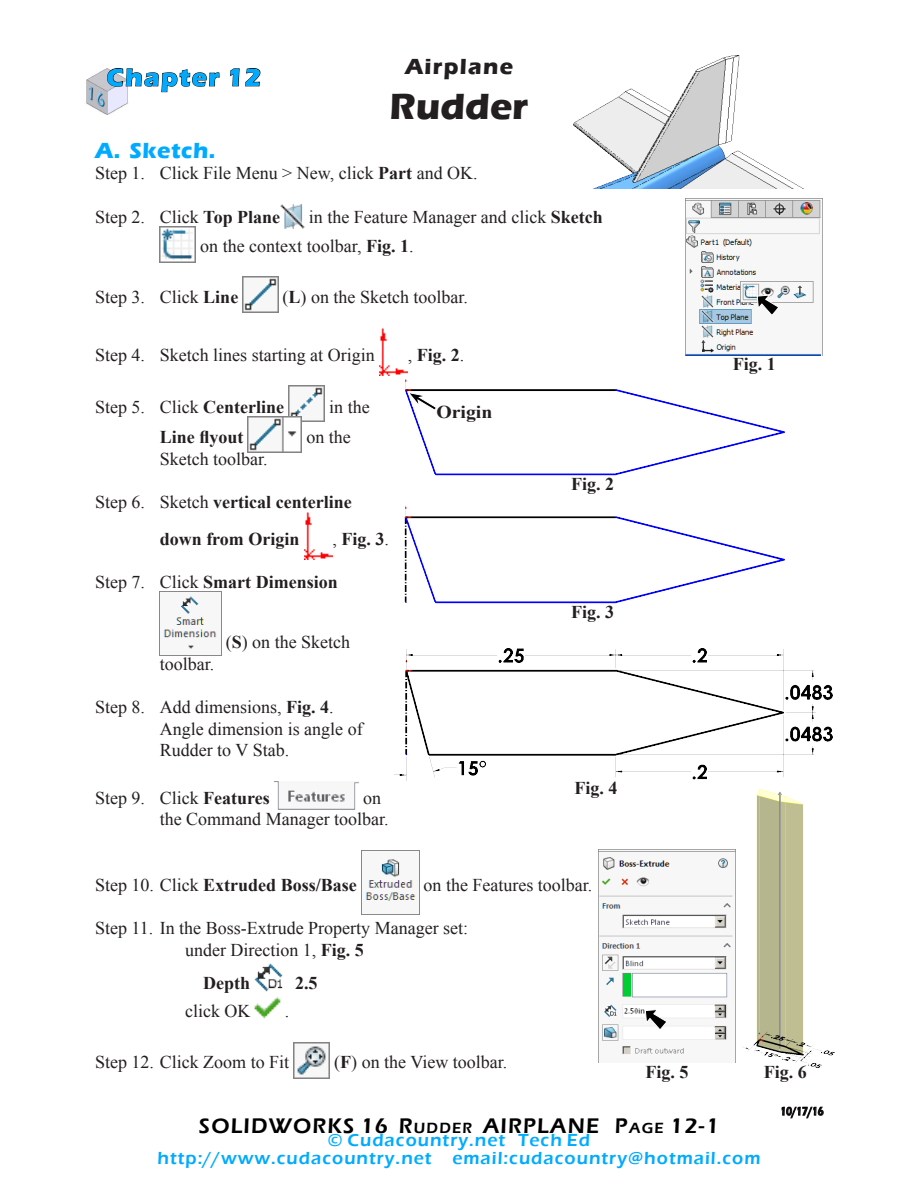
<style>
.page{position:relative;width:918px;height:1188px;background:#fff}
.page>*{position:absolute;margin:0;border:0;box-sizing:border-box;transform-origin:0 0}
.Headline{font:700 37.5px "Eras ITC";color:#231f20}
.Chapter_Number{font:700 25.5px "Eras ITC";letter-spacing:.06em;color:#00abff}
.Subhead_1{font:700 22.5px "Eras ITC";letter-spacing:.025em;color:#00abff}
.Set_of_Chapters{font:700 22.5px "Eras ITC";letter-spacing:.055em;color:#231f20}
.Page_Number{font:600 21.75px "Eras ITC";letter-spacing:.055em;color:#000}
.Body_text{font:18px/21.6px "Times New Roman";color:#231f20}
.Body_text-2{font:700 18px/36.6px "Times New Roman";color:#231f20}
.Web{font:600 18px "Eras ITC";letter-spacing:.055em;color:#00abff}
.Fig_No{font:700 18px "Times New Roman";color:#231f20}
.Coor{font:700 18px "Times New Roman";color:#231f20;scale:1.1 1}
.Date{font:600 12px "Eras ITC";color:#000;scale:.8 1}
.s1{font-weight:700}
.s2{font-weight:400}
.s3{font-size:15.15px}
</style>
<div class="page">
<svg style="left:781px;top:1106px;width:43px;height:13px"></svg>
<img style="left:280px;top:204px;width:24px;height:25px">
<img style="left:160px;top:226px;width:36px;height:36px">
<img style="left:243px;top:277px;width:35px;height:35px">
<img style="left:379px;top:328px;width:29px;height:48px">
<img style="left:289px;top:386px;width:36px;height:36px">
<img style="left:248px;top:416px;width:54px;height:36px">
<img style="left:304px;top:512px;width:29px;height:48px">
<img style="left:160px;top:596px;width:61px;height:60px">
<img style="left:274px;top:781px;width:85px;height:29px">
<img style="left:361px;top:851px;width:58px;height:64px">
<img style="left:254px;top:963px;width:29px;height:29px">
<img style="left:254px;top:996px;width:27px;height:23px">
<img style="left:294px;top:1042px;width:36px;height:36px">
<img style="left:86px;top:68px;width:38px;height:46px">
<svg style="left:107px;top:68px;width:113px;height:38px"></svg>
<svg style="left:230px;top:68px;width:31px;height:19px"></svg>
<img style="left:686px;top:199px;width:137px;height:156px">
<svg style="left:757px;top:295px;width:22px;height:21px"></svg>
<img style="left:598px;top:850px;width:137px;height:213px">
<svg style="left:645px;top:1009px;width:23px;height:22px"></svg>
<img style="left:404px;top:506px;width:381px;height:98px">
<img style="left:405px;top:379px;width:380px;height:97px">
<svg style="left:407px;top:392px;width:30px;height:19px"></svg>
<img style="left:742px;top:789px;width:93px;height:279px">
<img style="left:573px;top:55px;width:229px;height:133px">
<img style="left:394px;top:648px;width:438px;height:132px">
<p class="Chapter_Number" style="left:107px;top:63px;width:156px">Chapter 12</p>
<p class="Set_of_Chapters" style="left:405px;top:53px;width:109px">Airplane</p>
<p class="Headline" style="left:390px;top:84px;width:140px">Rudder</p>
<p class="Subhead_1" style="left:95px;top:137px;width:122px">A. Sketch.</p>
<p class="Body_text" style="left:95px;top:162px;width:384px">Step 1. Click File Menu &gt; New, click <span class="s1">Part</span> and OK.</p>
<p class="Body_text" style="left:95px;top:206px;width:187px">Step 2. Click <span class="s1">Top Plane</span></p>
<p class="Body_text" style="left:200px;top:202px;width:404px;line-height:29.1px;text-indent:109px">in the Feature Manager and click <span class="s1">Sketch </span>on the context toolbar, <span class="s1">Fig. 1</span>.</p>
<p class="Body_text" style="left:95px;top:286px;width:145px">Step 3. Click <span class="s1">Line</span></p>
<p class="Body_text" style="left:283px;top:286px;width:187px">(<span class="s1">L</span>) on the Sketch toolbar.</p>
<p class="Body_text" style="left:95px;top:343px;width:281px">Step 4. Sketch lines starting at Origin</p>
<p class="Body_text-2" style="left:408px;top:336px;width:58px"><span class="s2">,</span> Fig. 2<span class="s2">.</span></p>
<p class="Body_text" style="left:95px;top:396px;width:191px">Step 5. Click <span class="s1">Centerline</span></p>
<p class="Body_text" style="left:329px;top:396px;width:42px">in the</p>
<p class="Body_text-2" style="left:160px;top:419px;width:85px">Line flyout</p>
<p class="Body_text" style="left:306px;top:426px;width:46px">on the</p>
<p class="Body_text" style="left:160px;top:448px;width:109px">Sketch toolbar.</p>
<p class="Body_text-2" style="left:160px;top:483px;width:193px;text-indent:-65px"><span class="s2">Step 6. Sketch</span> vertical centerline down from Origin</p>
<p class="Coor" style="left:436px;top:399px;width:53px">Origin</p>
<p class="Body_text-2" style="left:333px;top:520px;width:58px"><span class="s2">,</span> Fig. 3<span class="s2">.</span></p>
<p class="Body_text-2" style="left:95px;top:563px;width:244px"><span class="s2">Step 7. Click</span> Smart Dimension</p>
<p class="Body_text" style="left:226px;top:631px;width:126px">(<span class="s1">S</span>) on the Sketch</p>
<p class="Body_text" style="left:160px;top:653px;width:56px">toolbar.</p>
<p class="Body_text" style="left:160px;top:696px;width:204px;text-indent:-65px">Step 8. Add dimensions, <span class="s1">Fig. 4</span>.<br>Angle dimension is angle of<br>Rudder to V Stab.</p>
<p class="Body_text" style="left:95px;top:787px;width:176px">Step 9. Click <span class="s1">Features</span></p>
<p class="Body_text" style="left:160px;top:787px;width:230px;text-indent:203px">on the Command Manager toolbar.</p>
<p class="Fig_No" style="left:571px;top:472px;width:45px">Fig. 2</p>
<p class="Fig_No" style="left:571px;top:599px;width:45px">Fig. 3</p>
<p class="Fig_No" style="left:575px;top:775px;width:45px">Fig. 4</p>
<p class="Body_text-2" style="left:95px;top:866px;width:263px"><span class="s2">Step 10. Click</span> Extruded Boss/Base</p>
<p class="Body_text" style="left:424px;top:874px;width:170px">on the Features toolbar.</p>
<p class="Body_text" style="left:185px;top:917px;width:285px;text-indent:-90px">Step 11. In the Boss-Extrude Property Manager set: under Direction 1, <span class="s1">Fig. 5</span></p>
<p class="Body_text-2" style="left:203px;top:964px;width:48px">Depth</p>
<p class="Body_text-2" style="left:295px;top:964px;width:24px">2.5</p>
<p class="Body_text" style="left:185px;top:1000px;width:67px">click OK</p>
<p class="Body_text" style="left:285px;top:1000px;width:6px">.</p>
<p class="Body_text" style="left:95px;top:1051px;width:196px">Step 12. Click Zoom to Fit</p>
<p class="Body_text" style="left:334px;top:1051px;width:175px">(<span class="s1">F</span>) on the View toolbar.</p>
<p class="Fig_No" style="left:645px;top:1060px;width:45px">Fig. 5</p>
<p class="Fig_No" style="left:733px;top:352px;width:45px">Fig. 1</p>
<p class="Fig_No" style="left:764px;top:1059px;width:45px">Fig. 6</p>
<p class="Page_Number" style="left:199px;top:1114px;width:522px">SOLIDWORKS 16 R<span class="s3">UDDER</span> AIRPLANE P<span class="s3">AGE</span> 12-1</p>
<p class="Web" style="left:328px;top:1130px;width:264px">© Cudacountry.net Tech Ed</p>
<p class="Web" style="left:158px;top:1148px;width:604px">http://www.cudacountry.net email:cudacountry@hotmail.com</p>
<p class="Date" style="left:780px;top:1104px;width:56px">10/17/16</p>
</div>
